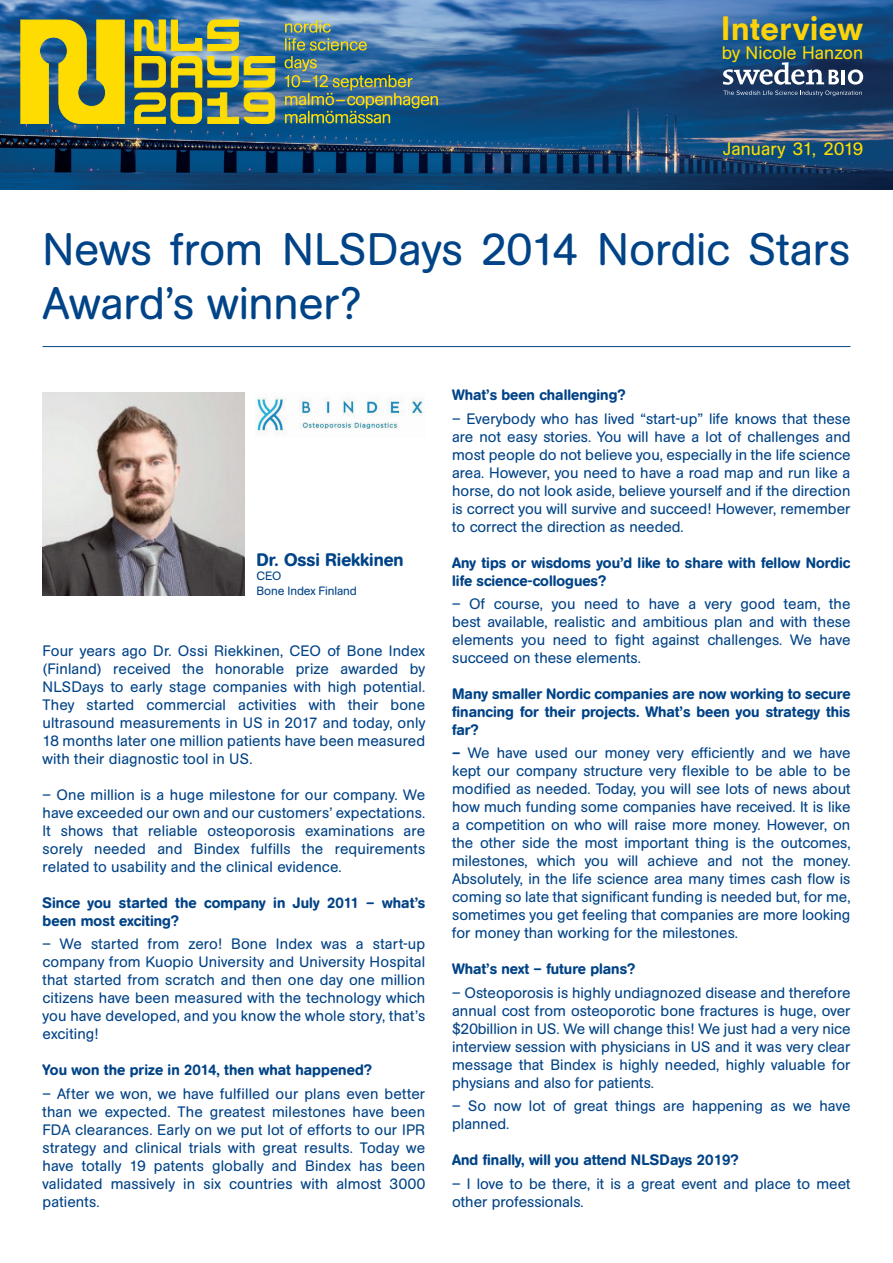
<style>
.page{position:relative;width:893px;height:1263px;background:#fff}
.page>*{position:absolute;margin:0;border:0;box-sizing:border-box;transform-origin:0 0}
.t1{font:45px/54px "AG Book Rounded";letter-spacing:-.005em;color:#014387}
.t2{font:800 31.5px "Neuzeit SLT";letter-spacing:-.005em;color:#fcd209}
.t3{font:18px "AG Book Rounded";color:#ffdc01}
.t4{font:500 18px "AG Book Rounded";color:#014387}
.t5{font:15px/18px "AG Book Rounded";color:#014387;text-align:justify}
.t6{font:500 15px/18px "AG Book Rounded";color:#014387}
.t7{font:12px/14.4px "AG Book Rounded";letter-spacing:-.01em;color:#014387}
.s1{font-weight:500}
</style>
<div class="page">
<img style="left:0;top:0;width:893px;height:189px">
<svg style="left:20px;top:19px;width:105px;height:105px;background:#c8bb20"></svg>
<svg style="left:134px;top:19px;width:141px;height:105px;background:#909c50"></svg>
<img style="left:285px;top:20px;width:153px;height:103px">
<img style="left:255px;top:397px;width:168px;height:38px">
<img style="left:43px;top:393px;width:202px;height:202px">
<hr style="left:43px;top:346px;width:807px;height:1px;background:#014387">
<svg style="left:723px;top:62px;width:116px;height:23px"></svg>
<hr style="left:842px;top:70px;width:3px;height:14px;background:#fff">
<svg style="left:848px;top:69px;width:15px;height:16px"></svg>
<svg style="left:723px;top:91px;width:139px;height:5px"></svg>
<h2 class="t2" style="left:721px;top:9px;width:144px">Interview</h2>
<p class="t3" style="left:722px;top:42px;width:143px">by Nicole Hanzon</p>
<p class="t3" style="left:723px;top:139px;width:142px">January 31, 2019</p>
<h1 class="t1" style="left:43px;top:222px;width:809px">News from NLSDays 2014 Nordic Stars<br>Award’s winner?</h1>
<p class="t4" style="left:257px;top:549px;width:149px">Dr. Ossi Riekkinen</p>
<p class="t7" style="left:257px;top:569px;width:102px">CEO<br>Bone Index Finland</p>
<p class="t5" style="left:43px;top:642px;width:384px">Four years ago Dr. Ossi Riekkinen, CEO of Bone Index (Finland) received the honorable prize awarded by NLSDays to early stage companies with high potential.<br>They started commercial activities with their bone ultrasound measurements in US in 2017 and today, only 18 months later one million patients have been measured with their diagnostic tool in US.</p>
<p class="t5" style="left:43px;top:786px;width:384px">– One million is a huge milestone for our company. We have exceeded our own and our customers’ expectations.<br>It shows that reliable osteoporosis examinations are sorely needed and Bindex fulfills the requirements related to usability and the clinical evidence.</p>
<p class="t6" style="left:43px;top:894px;width:384px">Since you started the company in July 2011 – what’s been most exciting?</p>
<p class="t5" style="left:43px;top:935px;width:384px">– We started from zero! Bone Index was a start-up company from Kuopio University and University Hospital that started from scratch and then one day one million citizens have been measured with the technology which you have developed, and you know the whole story, that’s exciting!</p>
<p class="t6" style="left:43px;top:1061px;width:331px">You won the prize in 2014, then what happened?</p>
<p class="t5" style="left:43px;top:1084px;width:384px">– After we won, we have fulfilled our plans even better than we expected. The greatest milestones have been FDA clearances. Early on we put lot of efforts to our IPR strategy and clinical trials with great results. Today we have totally 19 patents globally and Bindex has been validated massively in six countries with almost 3000 patients.</p>
<p class="t6" style="left:452px;top:386px;width:175px">What’s been challenging?</p>
<p class="t5" style="left:452px;top:409px;width:400px">– Everybody who has lived “start-up” life knows that these are not easy stories. You will have a lot of challenges and most people do not believe you, especially in the life science area. However, you need to have a road map and run like a horse, do not look aside, believe yourself and if the direction is correct you will survive and succeed! However, remember to correct the direction as needed.</p>
<p class="t6" style="left:452px;top:554px;width:400px">Any tips or wisdoms you’d like to share with fellow Nordic life science-collogues?</p>
<p class="t5" style="left:452px;top:595px;width:400px">– Of course, you need to have a very good team, the best available, realistic and ambitious plan and with these elements you need to fight against challenges. We have succeed on these elements.</p>
<p class="t6" style="left:452px;top:685px;width:400px;text-align:justify">Many smaller Nordic companies are now working to secure financing for their projects. What’s been you strategy this far?</p>
<p class="t5" style="left:452px;top:744px;width:400px"><span class="s1">–</span> We have used our money very efficiently and we have kept our company structure very flexible to be able to be modified as needed. Today, you will see lots of news about how much funding some companies have received. It is like a competition on who will raise more money. However, on the other side the most important thing is the outcomes, milestones, which you will achieve and not the money.<br>Absolutely, in the life science area many times cash flow is coming so late that significant funding is needed but, for me, sometimes you get feeling that companies are more looking for money than working for the milestones.</p>
<p class="t6" style="left:452px;top:960px;width:185px">What’s next – future plans?</p>
<p class="t5" style="left:452px;top:984px;width:400px">– Osteoporosis is highly undiagnozed disease and therefore annual cost from osteoporotic bone fractures is huge, over $20billion in US. We will change this! We just had a very nice interview session with physicians in US and it was very clear message that Bindex is highly needed, highly valuable for physians and also for patients.</p>
<p class="t5" style="left:452px;top:1097px;width:400px">– So now lot of great things are happening as we have planned.</p>
<p class="t6" style="left:452px;top:1151px;width:288px">And finally, will you attend NLSDays 2019?</p>
<p class="t5" style="left:452px;top:1174px;width:400px">– I love to be there, it is a great event and place to meet other professionals.</p>
</div>
